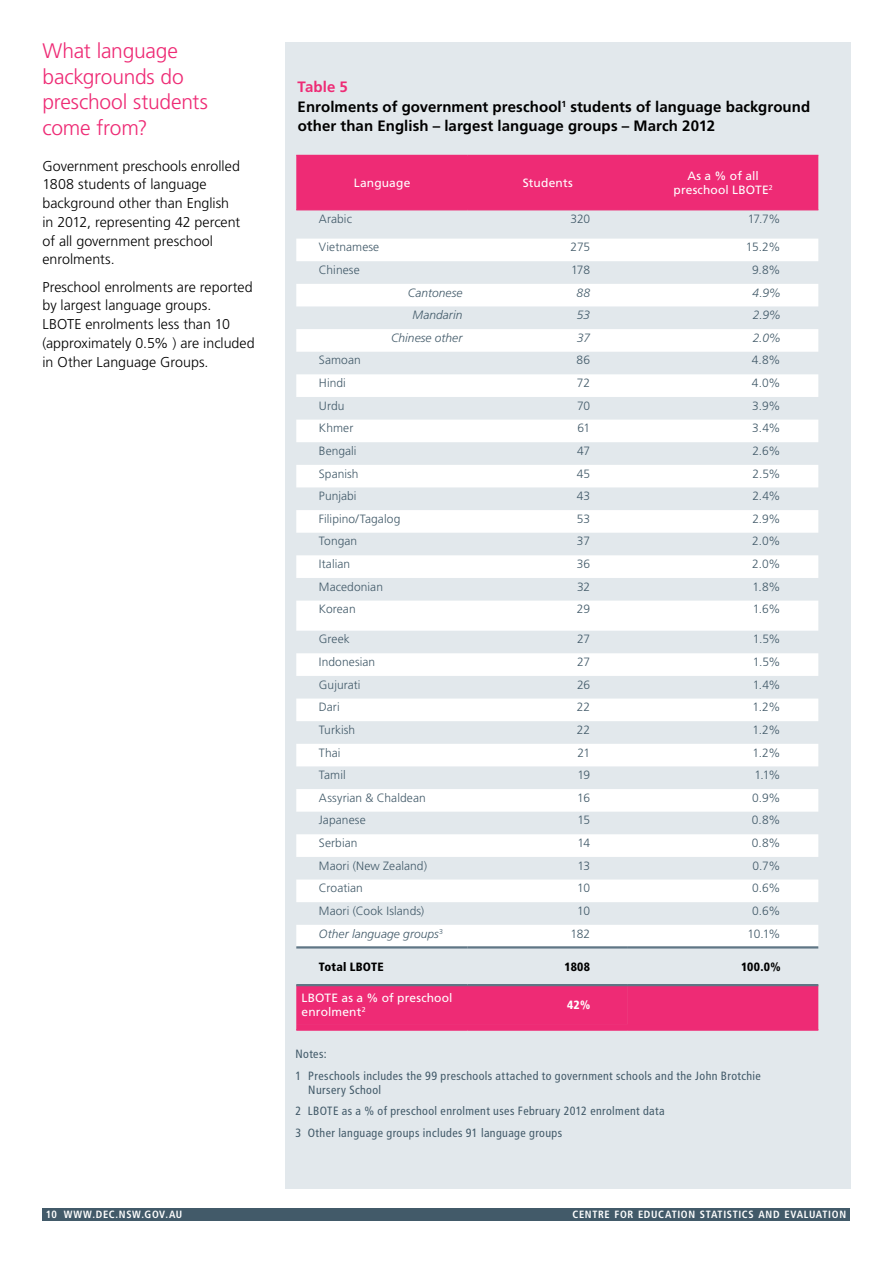
<style>
.page{position:relative;width:893px;height:1263px;background:#fff}
.page>*{position:absolute;margin:0;border:0;box-sizing:border-box;transform-origin:0 0}
.t1{font:300 21px/25.5px "Frutiger LT Pro";letter-spacing:-.01em;color:#ee2b75}
.t2{font:700 15px/19.5px "Frutiger LT Pro";letter-spacing:.005em;color:#000}
.t3{font:300 14.25px/18.8px "Frutiger LT Pro";color:#000}
.t4{font:300 12px "Frutiger LT Pro";letter-spacing:.005em;color:#425a69}
.t5{font:condensed 12px/21.8px "Frutiger LT Pro";letter-spacing:.035em;color:#425a69}
.t6{font:12px/13.5px "Frutiger LT Pro";letter-spacing:.015em;color:#fff;text-align:center}
.t7{font:italic 300 12px "Frutiger LT Pro";letter-spacing:.005em;color:#425a69}
.t8{font:900 condensed 12px "Frutiger LT Pro";letter-spacing:.02em;color:#000}
.t9{font:900 condensed 12px "Frutiger LT Pro";color:#fff}
.t10{font:700 condensed 10.5px "Frutiger LT Pro";letter-spacing:.06em;color:#fff}
.s1{color:#ee2b75}
</style>
<div class="page">
<div style="left:43px;top:1208px;width:807px;height:12px;background:#425a69"></div>
<div style="left:285px;top:43px;width:565px;height:1145px;background:#e2e8ec"></div>
<svg style="left:296px;top:156px;width:522px;height:873px;fill:#ee2b75"></svg>
<svg style="left:296px;top:239px;width:522px;height:707px;fill:#fdfdfd"></svg>
<div style="left:296px;top:986px;width:332px;height:38px;background:#ee2b75"></div>
<hr style="left:296px;top:155px;width:172px;height:1px;background:#ee2b75">
<hr style="left:468px;top:155px;width:160px;height:1px;background:#ee2b75">
<hr style="left:628px;top:155px;width:190px;height:1px;background:#ee2b75">
<hr style="left:296px;top:209px;width:172px;height:1px;background:#ee2b75">
<hr style="left:468px;top:209px;width:160px;height:1px;background:#ee2b75">
<hr style="left:628px;top:209px;width:190px;height:1px;background:#ee2b75">
<hr style="left:296px;top:946px;width:172px;height:2px;background:#5f7685">
<hr style="left:468px;top:946px;width:160px;height:2px;background:#5f7685">
<hr style="left:628px;top:946px;width:190px;height:2px;background:#5f7685">
<hr style="left:296px;top:984px;width:172px;height:2px;background:#5f7685">
<hr style="left:468px;top:984px;width:160px;height:2px;background:#5f7685">
<hr style="left:628px;top:984px;width:190px;height:2px;background:#5f7685">
<hr style="left:296px;top:1029px;width:172px;height:2px;background:#ee2b75">
<hr style="left:468px;top:1029px;width:160px;height:2px;background:#ee2b75">
<hr style="left:628px;top:1029px;width:190px;height:2px;background:#ee2b75">
<h1 class="t1" style="left:43px;top:38px;width:167px">What language backgrounds do preschool students come from?</h1>
<p class="t3" style="left:43px;top:156px;width:199px">Government preschools enrolled<br>1808 students of language background other than English in 2012, representing 42 percent of all government preschool enrolments.</p>
<p class="t3" style="left:43px;top:277px;width:214px">Preschool enrolments are reported by largest language groups.<br>LBOTE enrolments less than 10 (approximately 0.5% ) are included in Other Language Groups.</p>
<p class="t2" style="left:298px;top:77px;width:514px"><span class="s1">Table 5<br></span>Enrolments of government preschool<sup>1</sup> students of language background other than English – largest language groups – March 2012</p>
<p class="t6" style="left:354px;top:176px;width:58px">Language</p>
<p class="t6" style="left:523px;top:176px;width:51px">Students</p>
<p class="t6" style="left:673px;top:169px;width:101px">As a % of all preschool LBOTE<sup>2</sup></p>
<p class="t4" style="left:319px;top:211px;width:35px">Arabic</p>
<p class="t4" style="left:570px;top:211px;width:21px">320</p>
<p class="t4" style="left:748px;top:211px;width:34px">17.7%</p>
<p class="t4" style="left:319px;top:240px;width:62px">Vietnamese</p>
<p class="t4" style="left:571px;top:240px;width:21px">275</p>
<p class="t4" style="left:746px;top:240px;width:36px">15.2%</p>
<p class="t4" style="left:319px;top:263px;width:42px">Chinese</p>
<p class="t4" style="left:571px;top:263px;width:21px">178</p>
<p class="t4" style="left:752px;top:263px;width:30px">9.8%</p>
<p class="t7" style="left:408px;top:285px;width:56px">Cantonese</p>
<p class="t7" style="left:577px;top:285px;width:15px">88</p>
<p class="t7" style="left:752px;top:285px;width:30px">4.9%</p>
<p class="t7" style="left:412px;top:308px;width:51px">Mandarin</p>
<p class="t7" style="left:577px;top:308px;width:15px">53</p>
<p class="t7" style="left:753px;top:308px;width:29px">2.9%</p>
<p class="t7" style="left:391px;top:331px;width:73px">Chinese other</p>
<p class="t7" style="left:577px;top:331px;width:14px">37</p>
<p class="t7" style="left:753px;top:331px;width:29px">2.0%</p>
<p class="t4" style="left:319px;top:353px;width:43px">Samoan</p>
<p class="t4" style="left:577px;top:353px;width:15px">86</p>
<p class="t4" style="left:752px;top:353px;width:30px">4.8%</p>
<p class="t4" style="left:319px;top:376px;width:28px">Hindi</p>
<p class="t4" style="left:577px;top:376px;width:15px">72</p>
<p class="t4" style="left:752px;top:376px;width:30px">4.0%</p>
<p class="t4" style="left:319px;top:399px;width:27px">Urdu</p>
<p class="t4" style="left:577px;top:399px;width:15px">70</p>
<p class="t4" style="left:752px;top:399px;width:30px">3.9%</p>
<p class="t4" style="left:319px;top:421px;width:36px">Khmer</p>
<p class="t4" style="left:577px;top:421px;width:14px">61</p>
<p class="t4" style="left:752px;top:421px;width:30px">3.4%</p>
<p class="t4" style="left:319px;top:444px;width:39px">Bengali</p>
<p class="t4" style="left:577px;top:444px;width:15px">47</p>
<p class="t4" style="left:752px;top:444px;width:30px">2.6%</p>
<p class="t4" style="left:319px;top:466px;width:41px">Spanish</p>
<p class="t4" style="left:577px;top:466px;width:15px">45</p>
<p class="t4" style="left:753px;top:466px;width:30px">2.5%</p>
<p class="t4" style="left:319px;top:489px;width:39px">Punjabi</p>
<p class="t4" style="left:577px;top:489px;width:15px">43</p>
<p class="t4" style="left:752px;top:489px;width:30px">2.4%</p>
<p class="t4" style="left:319px;top:512px;width:83px">Filipino/Tagalog</p>
<p class="t4" style="left:577px;top:512px;width:15px">53</p>
<p class="t4" style="left:752px;top:512px;width:30px">2.9%</p>
<p class="t4" style="left:319px;top:534px;width:40px">Tongan</p>
<p class="t4" style="left:577px;top:534px;width:15px">37</p>
<p class="t4" style="left:752px;top:534px;width:30px">2.0%</p>
<p class="t4" style="left:319px;top:557px;width:33px">Italian</p>
<p class="t4" style="left:577px;top:557px;width:15px">36</p>
<p class="t4" style="left:752px;top:557px;width:30px">2.0%</p>
<p class="t4" style="left:319px;top:580px;width:66px">Macedonian</p>
<p class="t4" style="left:577px;top:580px;width:15px">32</p>
<p class="t4" style="left:752px;top:580px;width:30px">1.8%</p>
<p class="t4" style="left:319px;top:602px;width:38px">Korean</p>
<p class="t4" style="left:577px;top:602px;width:15px">29</p>
<p class="t4" style="left:753px;top:602px;width:29px">1.6%</p>
<p class="t4" style="left:319px;top:632px;width:33px">Greek</p>
<p class="t4" style="left:577px;top:632px;width:15px">27</p>
<p class="t4" style="left:753px;top:632px;width:29px">1.5%</p>
<p class="t4" style="left:319px;top:655px;width:58px">Indonesian</p>
<p class="t4" style="left:577px;top:655px;width:15px">27</p>
<p class="t4" style="left:753px;top:655px;width:29px">1.5%</p>
<p class="t4" style="left:319px;top:677px;width:43px">Gujurati</p>
<p class="t4" style="left:577px;top:677px;width:15px">26</p>
<p class="t4" style="left:753px;top:677px;width:29px">1.4%</p>
<p class="t4" style="left:319px;top:700px;width:22px">Dari</p>
<p class="t4" style="left:577px;top:700px;width:15px">22</p>
<p class="t4" style="left:753px;top:700px;width:30px">1.2%</p>
<p class="t4" style="left:319px;top:723px;width:38px">Turkish</p>
<p class="t4" style="left:577px;top:723px;width:15px">22</p>
<p class="t4" style="left:753px;top:723px;width:30px">1.2%</p>
<p class="t4" style="left:319px;top:745px;width:23px">Thai</p>
<p class="t4" style="left:577px;top:745px;width:14px">21</p>
<p class="t4" style="left:753px;top:745px;width:30px">1.2%</p>
<p class="t4" style="left:319px;top:768px;width:28px">Tamil</p>
<p class="t4" style="left:577px;top:768px;width:14px">19</p>
<p class="t4" style="left:754px;top:768px;width:28px">1.1%</p>
<p class="t4" style="left:319px;top:791px;width:108px">Assyrian &amp; Chaldean</p>
<p class="t4" style="left:577px;top:791px;width:14px">16</p>
<p class="t4" style="left:752px;top:791px;width:30px">0.9%</p>
<p class="t4" style="left:319px;top:813px;width:48px">Japanese</p>
<p class="t4" style="left:577px;top:813px;width:14px">15</p>
<p class="t4" style="left:752px;top:813px;width:30px">0.8%</p>
<p class="t4" style="left:319px;top:836px;width:40px">Serbian</p>
<p class="t4" style="left:577px;top:836px;width:14px">14</p>
<p class="t4" style="left:752px;top:836px;width:30px">0.8%</p>
<p class="t4" style="left:319px;top:858px;width:110px">Maori (New Zealand)</p>
<p class="t4" style="left:577px;top:858px;width:14px">13</p>
<p class="t4" style="left:752px;top:858px;width:30px">0.7%</p>
<p class="t4" style="left:319px;top:881px;width:46px">Croatian</p>
<p class="t4" style="left:577px;top:881px;width:14px">10</p>
<p class="t4" style="left:752px;top:881px;width:30px">0.6%</p>
<p class="t4" style="left:319px;top:904px;width:107px">Maori (Cook Islands)</p>
<p class="t4" style="left:577px;top:904px;width:14px">10</p>
<p class="t4" style="left:752px;top:904px;width:30px">0.6%</p>
<p class="t7" style="left:319px;top:926px;width:126px">Other language groups<sup>3</sup></p>
<p class="t4" style="left:570px;top:926px;width:21px">182</p>
<p class="t4" style="left:747px;top:926px;width:35px">10.1%</p>
<p class="t8" style="left:319px;top:959px;width:66px">Total LBOTE</p>
<p class="t8" style="left:564px;top:959px;width:27px">1808</p>
<p class="t8" style="left:741px;top:959px;width:41px">100.0%</p>
<p class="t6" style="left:302px;top:991px;width:153px;text-align:left">LBOTE as a % of preschool enrolment<sup>2</sup></p>
<p class="t9" style="left:567px;top:998px;width:25px">42%</p>
<p class="t5" style="left:296px;top:1043px;width:467px">Notes:<br>1 Preschools includes the 99 preschools attached to government schools and the John Brotchie</p>
<p class="t5" style="left:296px;top:1078px;width:371px;text-indent:13px">Nursery School<br>2 LBOTE as a % of preschool enrolment uses February 2012 enrolment data<br>3 Other language groups includes 91 language groups</p>
<p class="t10" style="left:46px;top:1208px;width:138px">10 WWW.DEC.NSW.GOV.AU</p>
<p class="t10" style="left:572px;top:1208px;width:275px">CENTRE FOR EDUCATION STATISTICS AND EVALUATION</p>
</div>
